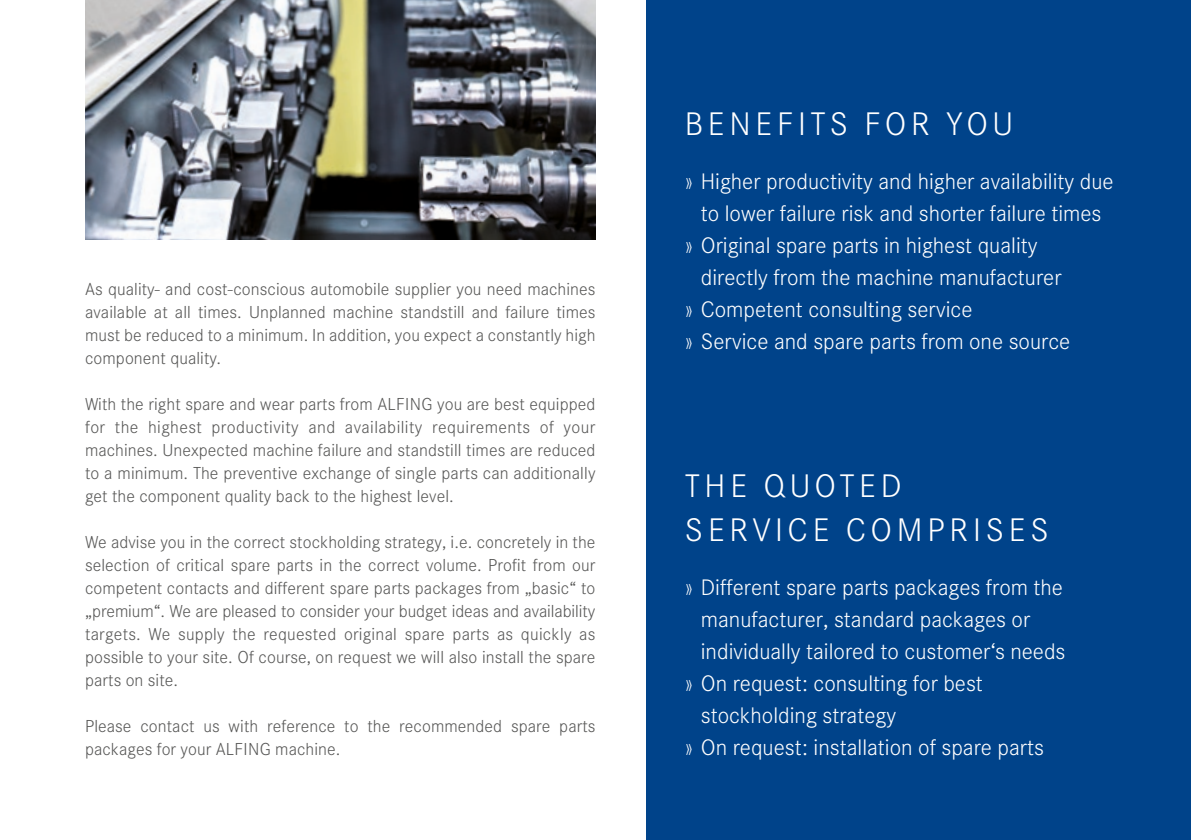
<style>
.page{position:relative;width:1191px;height:840px;background:#fff}
.page>*{position:absolute;margin:0;border:0;box-sizing:border-box;transform-origin:0 0}
.t1{font:300 32px/44px "Corporate SBQ";letter-spacing:.145em;color:#fff}
.t2{font:300 22px "Corporate SBQ";color:#fff}
.t3{font:300 17px/23px "Corporate SBQ";letter-spacing:.005em;color:#575756;text-align:justify}
</style>
<div class="page">
<div style="left:646px;top:0;width:545px;height:839px;background:#00438a"></div>
<img style="left:85px;top:0;width:510px;height:239px">
<p class="t3" style="left:85px;top:277px;width:512px">As quality- and cost-conscious automobile supplier you need machines available at all times. Unplanned machine standstill and failure times must be reduced to a minimum. In addition, you expect a constantly high component quality.</p>
<p class="t3" style="left:85px;top:392px;width:512px">With the right spare and wear parts from ALFING you are best equipped for the highest productivity and availability requirements of your machines. Unexpected machine failure and standstill times are reduced to a minimum. The preventive exchange of single parts can additionally get the component quality back to the highest level.</p>
<p class="t3" style="left:85px;top:530px;width:512px">We advise you in the correct stockholding strategy, i.e. concretely in the selection of critical spare parts in the correct volume. Profit from our competent contacts and different spare parts packages from „basic“ to „premium“. We are pleased to consider your budget ideas and availability targets. We supply the requested original spare parts as quickly as possible to your site. Of course, on request we will also install the spare parts on site.</p>
<p class="t3" style="left:85px;top:714px;width:512px">Please contact us with reference to the recommended spare parts packages for your ALFING machine.</p>
<h1 class="t1" style="left:685px;top:103px;width:330px">BENEFITS FOR YOU</h1>
<p class="t2" style="left:685px;top:168px;width:430px">» Higher productivity and higher availability due</p>
<p class="t2" style="left:701px;top:200px;width:402px">to lower failure risk and shorter failure times</p>
<p class="t2" style="left:685px;top:232px;width:354px">» Original spare parts in highest quality</p>
<p class="t2" style="left:701px;top:264px;width:362px">directly from the machine manufacturer</p>
<p class="t2" style="left:685px;top:297px;width:289px">» Competent consulting service</p>
<p class="t2" style="left:685px;top:329px;width:387px">» Service and spare parts from one source</p>
<h1 class="t1" style="left:685px;top:464px;width:365px">THE QUOTED<br>SERVICE COMPRISES</h1>
<p class="t2" style="left:685px;top:574px;width:380px">» Different spare parts packages from the</p>
<p class="t2" style="left:701px;top:606px;width:331px">manufacturer, standard packages or</p>
<p class="t2" style="left:701px;top:638px;width:366px">individually tailored to customer‘s needs</p>
<p class="t2" style="left:685px;top:670px;width:300px">» On request: consulting for best</p>
<p class="t2" style="left:701px;top:702px;width:197px">stockholding strategy</p>
<p class="t2" style="left:685px;top:734px;width:361px">» On request: installation of spare parts</p>
</div>
